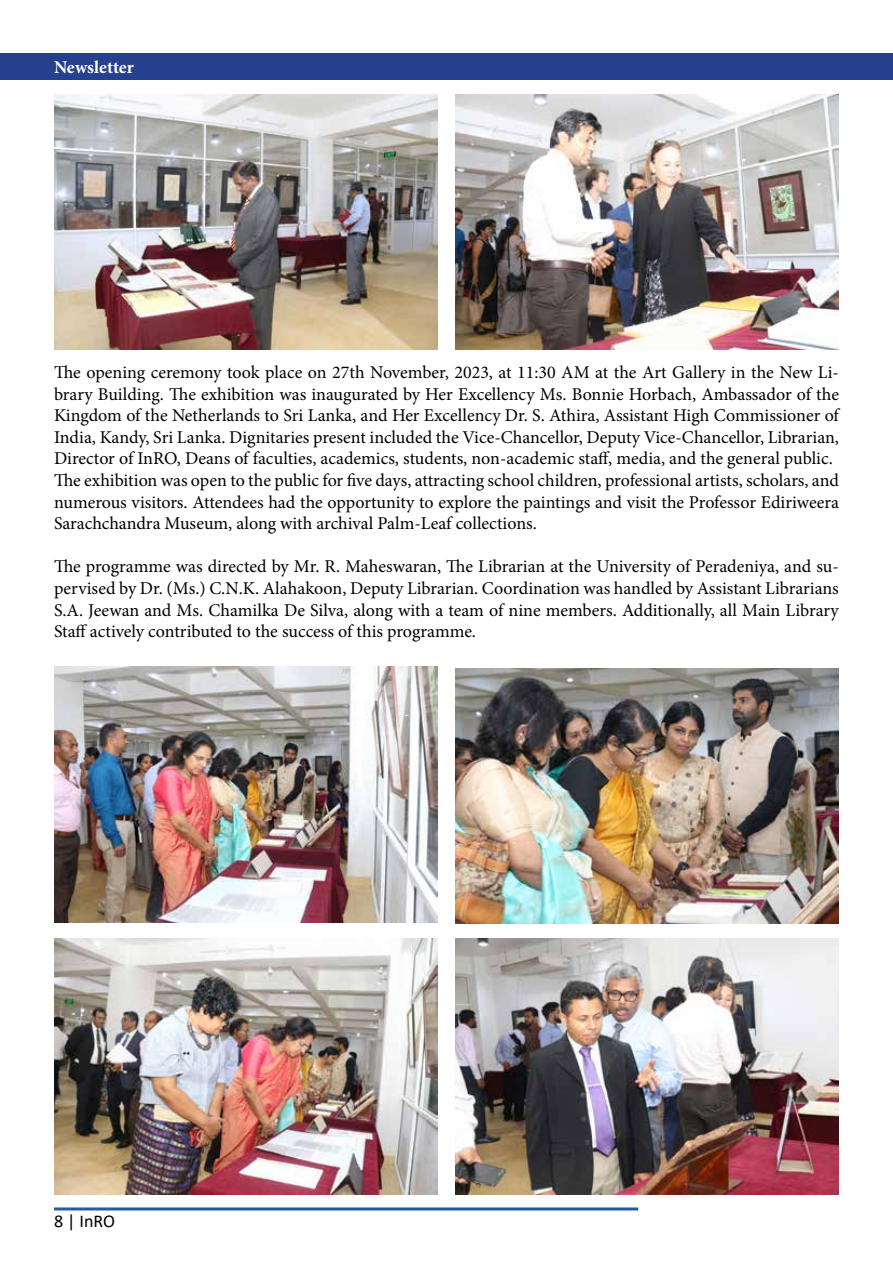
<style>
.page{position:relative;width:893px;height:1263px;background:#fff}
.page>*{position:absolute;margin:0;border:0;box-sizing:border-box;transform-origin:0 0}
.t1{font:18px/21.6px "Minion Pro";color:#000}
.t2{font:700 18px "Minion Pro";letter-spacing:-.005em;color:#fff}
.t3{font:18px "Calibri";color:#000}
</style>
<div class="page">
<div style="left:0;top:54px;width:892px;height:26px;background:#25408f"></div>
<hr style="left:54px;top:1207px;width:584px;height:3px;background:#215e9e">
<img style="left:54px;top:94px;width:383px;height:256px">
<img style="left:455px;top:94px;width:384px;height:256px">
<img style="left:54px;top:667px;width:383px;height:255px">
<img style="left:455px;top:668px;width:384px;height:256px">
<img style="left:54px;top:939px;width:383px;height:255px">
<img style="left:455px;top:939px;width:384px;height:255px">
<p class="t2" style="left:54px;top:54px;width:81px">Newsletter</p>
<p class="t1" style="left:54px;top:362px;width:786px">The opening ceremony took place on 27th November, 2023, at 11:30 AM at the Art Gallery in the New Li&shy;brary Building. The exhibition was inaugurated by Her Excellency Ms. Bonnie Horbach, Ambassador of the Kingdom of the Netherlands to Sri Lanka, and Her Excellency Dr. S. Athira, Assistant High Commissioner of India, Kandy, Sri Lanka. Dignitaries present included the Vice-Chancellor, Deputy Vice-Chancellor, Librarian, Director of InRO, Deans of faculties, academics, students, non-academic staff, media, and the general public.<br>The exhibition was open to the public for five days, attracting school children, professional artists, scholars, and numerous visitors. Attendees had the opportunity to explore the paintings and visit the Professor Ediriweera Sarachchandra Museum, along with archival Palm-Leaf collections.</p>
<p class="t1" style="left:54px;top:556px;width:786px;text-align:justify">The programme was directed by Mr. R. Maheswaran, The Librarian at the University of Peradeniya, and su&shy;pervised by Dr. (Ms.) C.N.K. Alahakoon, Deputy Librarian. Coordination was handled by Assistant Librarians S.A. Jeewan and Ms. Chamilka De Silva, along with a team of nine members. Additionally, all Main Library Staff actively contributed to the success of this programme.</p>
<p class="t3" style="left:54px;top:1208px;width:63px">8 | InRO</p>
</div>
